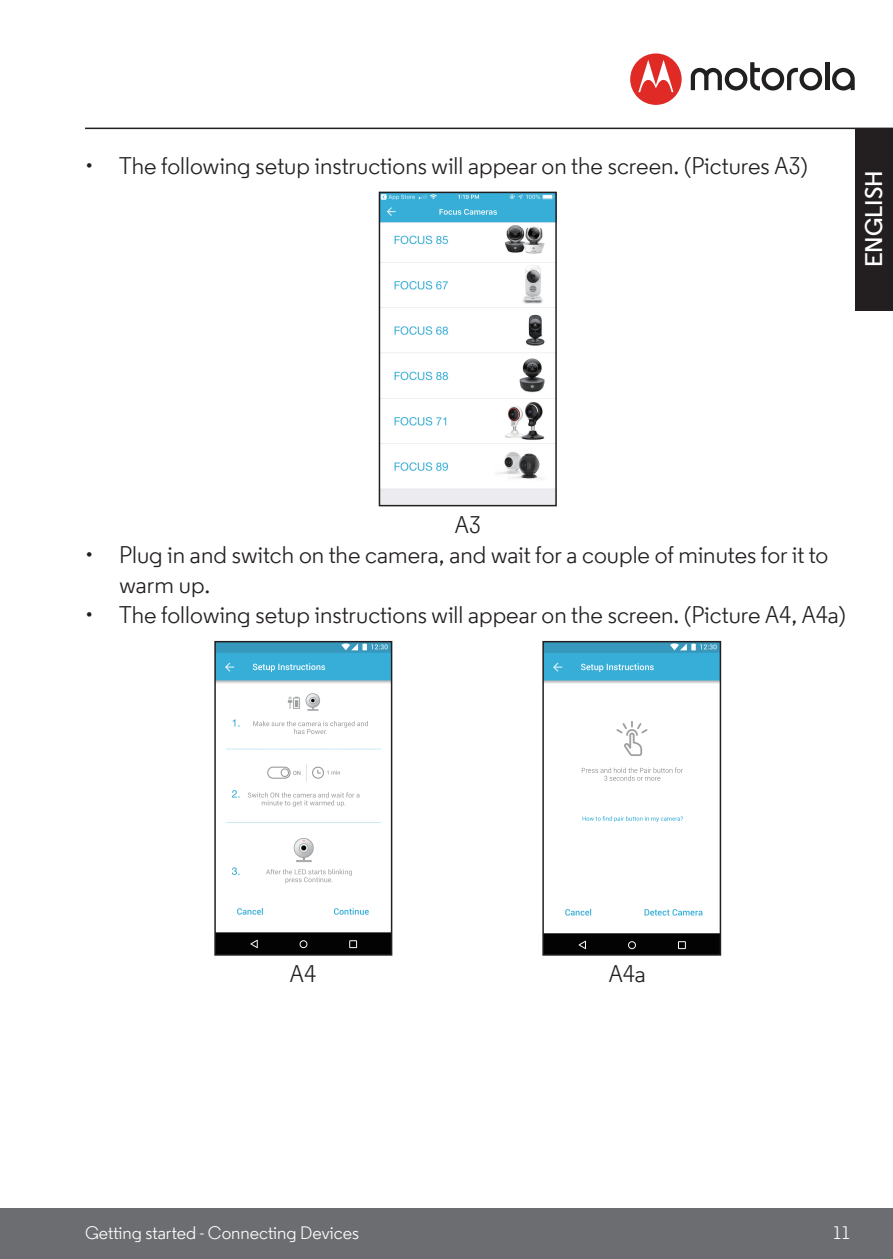
<style>
.page{position:relative;width:893px;height:1259px;background:#fff}
.page>*{position:absolute;margin:0;border:0;box-sizing:border-box;transform-origin:0 0}
.t1{font:24px/30px "Moto Sans";color:#231f20}
.t2{font:600 24px "Moto Sans";color:#fff}
.t3{font:18px "Moto Sans";color:#fff}
</style>
<div class="page">
<div style="left:0;top:1208px;width:893px;height:51px;background:#6c6d70"></div>
<hr style="left:85px;top:128px;width:808px;height:1px;background:#231f20">
<div style="left:855px;top:128px;width:38px;height:182px;background:#231f20"></div>
<div style="left:630px;top:53px;width:52px;height:52px;background:#e02a26;border-radius:50%"></div>
<svg style="left:638px;top:60px;width:35px;height:32px"></svg>
<svg style="left:832px;top:68px;width:23px;height:22px"></svg>
<hr style="left:825px;top:62px;width:4px;height:28px;background:#221f1f">
<svg style="left:691px;top:62px;width:131px;height:28px"></svg>
<img style="left:382px;top:195px;width:172px;height:308px">
<div style="left:379px;top:192px;width:178px;height:314px;border:2px solid #231f20"></div>
<img style="left:217px;top:644px;width:172px;height:308px">
<div style="left:214px;top:641px;width:178px;height:314px;border:2px solid #231f20"></div>
<img style="left:545px;top:644px;width:173px;height:308px">
<div style="left:542px;top:641px;width:179px;height:314px;border:2px solid #231f20"></div>
<p class="t1" style="left:85px;top:150px;width:724px">• The following setup instructions will appear on the screen. (Pictures A3)</p>
<p class="t2" style="left:859px;top:267px;width:98px;rotate:-90deg">ENGLISH</p>
<p class="t1" style="left:454px;top:509px;width:28px">A3</p>
<p class="t1" style="left:119px;top:539px;width:711px;text-indent:-34px">• Plug in and switch on the camera, and wait for a couple of minutes for it to warm up.</p>
<p class="t1" style="left:85px;top:599px;width:762px">• The following setup instructions will appear on the screen. (Picture A4, A4a)</p>
<p class="t1" style="left:290px;top:958px;width:28px">A4</p>
<p class="t1" style="left:608px;top:958px;width:39px">A4a</p>
<p class="t3" style="left:85px;top:1221px;width:275px">Getting started - Connecting Devices</p>
<p class="t3" style="left:833px;top:1222px;width:19px">11</p>
</div>
